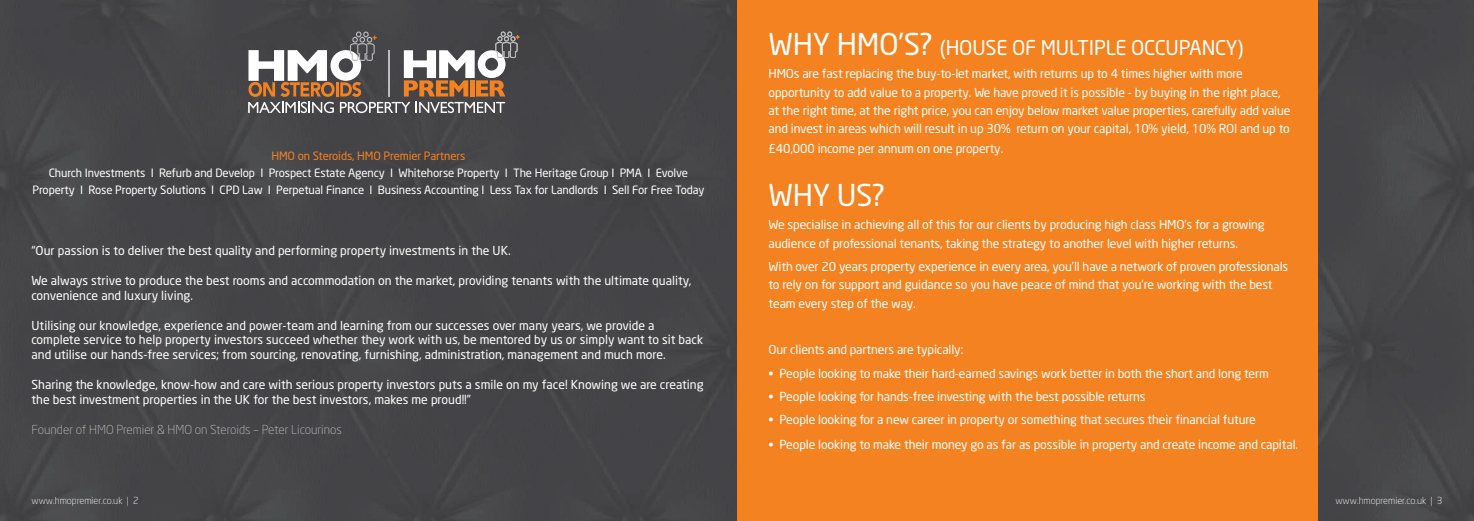
<style>
.page{position:relative;width:1474px;height:521px;background:#fff}
.page>*{position:absolute;margin:0;border:0;box-sizing:border-box;transform-origin:0 0}
.t1{font:29.75px "Neo Sans";color:#fff}
.t2{font:20.12px "Neo Sans";letter-spacing:-.01em;color:#fff}
.t3{font:12.25px/14.9px "Neo Sans";letter-spacing:-.01em;color:#fff}
.t4{font:300 12.25px "Neo Sans";color:#bcbdc0}
.t5{font:11.38px/16.6px "Neo Sans";letter-spacing:-.01em;color:#fff;text-align:center}
.t6{font:11.38px "Neo Sans";letter-spacing:-.01em;color:#f58220}
.t7{font:300 9.62px "Neo Sans";color:#fff}
.s1{font-size:29.75px}
</style>
<div class="page">
<div style="left:0;top:0;width:1473px;height:521px;background:#444447"></div>
<div style="left:737px;top:0;width:580px;height:521px;background:#f58220"></div>
<svg style="left:248px;top:32px;width:271px;height:81px"></svg>
<hr style="left:388px;top:50px;width:2px;height:47px;background:#bcbdc0">
<p class="t6" style="left:271px;top:149px;width:196px">HMO on Steroids, HMO Premier Partners</p>
<p class="t5" style="left:32px;top:164px;width:673px">Church Investments I Refurb and Develop I Prospect Estate Agency I Whitehorse Property I The Heritage Group I PMA I Evolve<br>Property I Rose Property Solutions I CPD Law I Perpetual Finance I Business Accounting I Less Tax for Landlords I Sell For Free Today</p>
<p class="t3" style="left:32px;top:243px;width:481px">“Our passion is to deliver the best quality and performing property investments in the UK.</p>
<p class="t3" style="left:32px;top:273px;width:661px">We always strive to produce the best rooms and accommodation on the market, providing tenants with the ultimate quality, convenience and luxury living.</p>
<p class="t3" style="left:32px;top:317px;width:673px">Utilising our knowledge, experience and power-team and learning from our successes over many years, we provide a complete service to help property investors succeed whether they work with us, be mentored by us or simply want to sit back and utilise our hands-free services; from sourcing, renovating, furnishing, administration, management and much more.</p>
<p class="t3" style="left:32px;top:377px;width:673px">Sharing the knowledge, know-how and care with serious property investors puts a smile on my face! Knowing we are creating the best investment properties in the UK for the best investors, makes me proud!!”</p>
<p class="t4" style="left:32px;top:422px;width:312px">Founder of HMO Premier &amp; HMO on Steroids – Peter Licourinos</p>
<h2 class="t2" style="left:768px;top:35px;width:476px"><span class="s1">WHY HMO’S?</span> (HOUSE OF MULTIPLE OCCUPANCY)</h2>
<p class="t3" style="left:768px;top:64px;width:523px;line-height:18.6px">HMOs are fast replacing the buy-to-let market, with returns up to 4 times higher with more opportunity to add value to a property. We have proved it is possible - by buying in the right place, at the right time, at the right price, you can enjoy below market value properties, carefully add value and invest in areas which will result in up 30% return on your capital, 10% yield, 10% ROI and up to £40,000 income per annum on one property.</p>
<h1 class="t1" style="left:768px;top:177px;width:119px">WHY US?</h1>
<p class="t3" style="left:768px;top:215px;width:498px;line-height:18.4px">We specialise in achieving all of this for our clients by producing high class HMO’s for a growing audience of professional tenants, taking the strategy to another level with higher returns.</p>
<p class="t3" style="left:768px;top:257px;width:521px;line-height:18.4px">With over 20 years property experience in every area, you’ll have a network of proven professionals to rely on for support and guidance so you have peace of mind that you’re working with the best team every step of the way.</p>
<p class="t3" style="left:768px;top:342px;width:196px">Our clients and partners are typically:</p>
<p class="t3" style="left:768px;top:366px;width:502px">• People looking to make their hard-earned savings work better in both the short and long term</p>
<p class="t3" style="left:768px;top:389px;width:378px">• People looking for hands-free investing with the best possible returns</p>
<p class="t3" style="left:768px;top:412px;width:489px">• People looking for a new career in property or something that secures their financial future</p>
<p class="t3" style="left:768px;top:436px;width:531px">• People looking to make their money go as far as possible in property and create income and capital.</p>
<p class="t7" style="left:31px;top:494px;width:109px">www.hmopremier.co.uk | 2</p>
<p class="t7" style="left:1335px;top:494px;width:109px">www.hmopremier.co.uk | 3</p>
</div>
